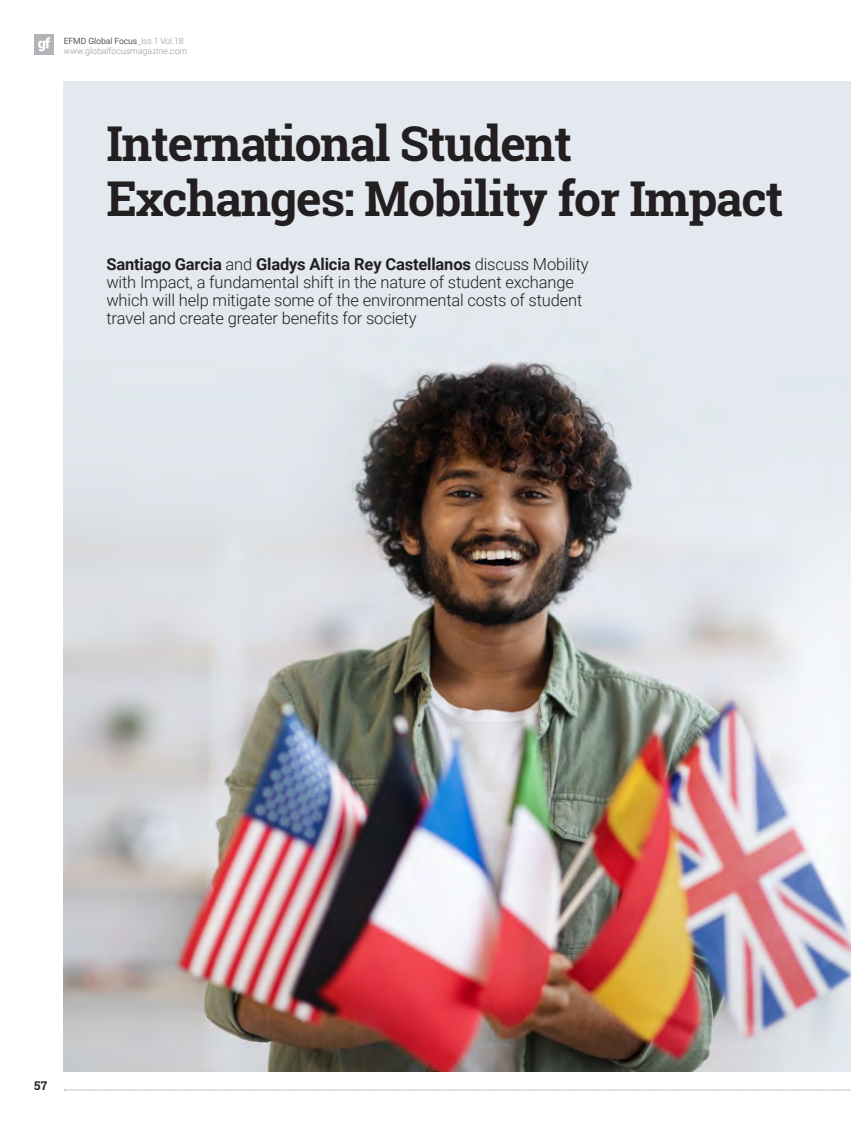
<style>
.page{position:relative;width:851px;height:1127px;background:#fff}
.page>*{position:absolute;margin:0;border:0;box-sizing:border-box;transform-origin:0 0}
.t1{font:700 48px/55.5px "Roboto Slab";letter-spacing:-.025em;color:#231f20}
.t2{font:300 16.5px/18px "Roboto";letter-spacing:-.01em;color:#231f20}
.t3{font:700 12px "Roboto Slab";color:#231f20}
.t4{font:300 8.7px/10.1px "Roboto";letter-spacing:.01em;color:#939598}
.s1{font-weight:400;color:#57585a}
.s2{font-weight:700}
</style>
<div class="page">
<svg style="left:64px;top:1089px;width:787px;height:1px"></svg>
<div style="left:34px;top:34px;width:20px;height:20px;background:#b2b3b7"></div>
<svg style="left:38px;top:37px;width:12px;height:14px"></svg>
<img style="left:64px;top:81px;width:786px;height:990px">
<p class="t4" style="left:64px;top:35px;width:125px"><span class="s1">EFMD Global Focus</span>_Iss.1 Vol.18 www.globalfocusmagazine.com</p>
<h1 class="t1" style="left:106px;top:114px;width:678px">International Student<br>Exchanges: Mobility for Impact</h1>
<p class="t2" style="left:106px;top:254px;width:483px"><span class="s2">Santiago Garcia</span> and <span class="s2">Gladys Alicia Rey Castellanos</span> discuss Mobility with Impact, a fundamental shift in the nature of student exchange which will help mitigate some of the environmental costs of student travel and create greater benefits for society</p>
<p class="t3" style="left:34px;top:1077px;width:15px">57</p>
</div>
